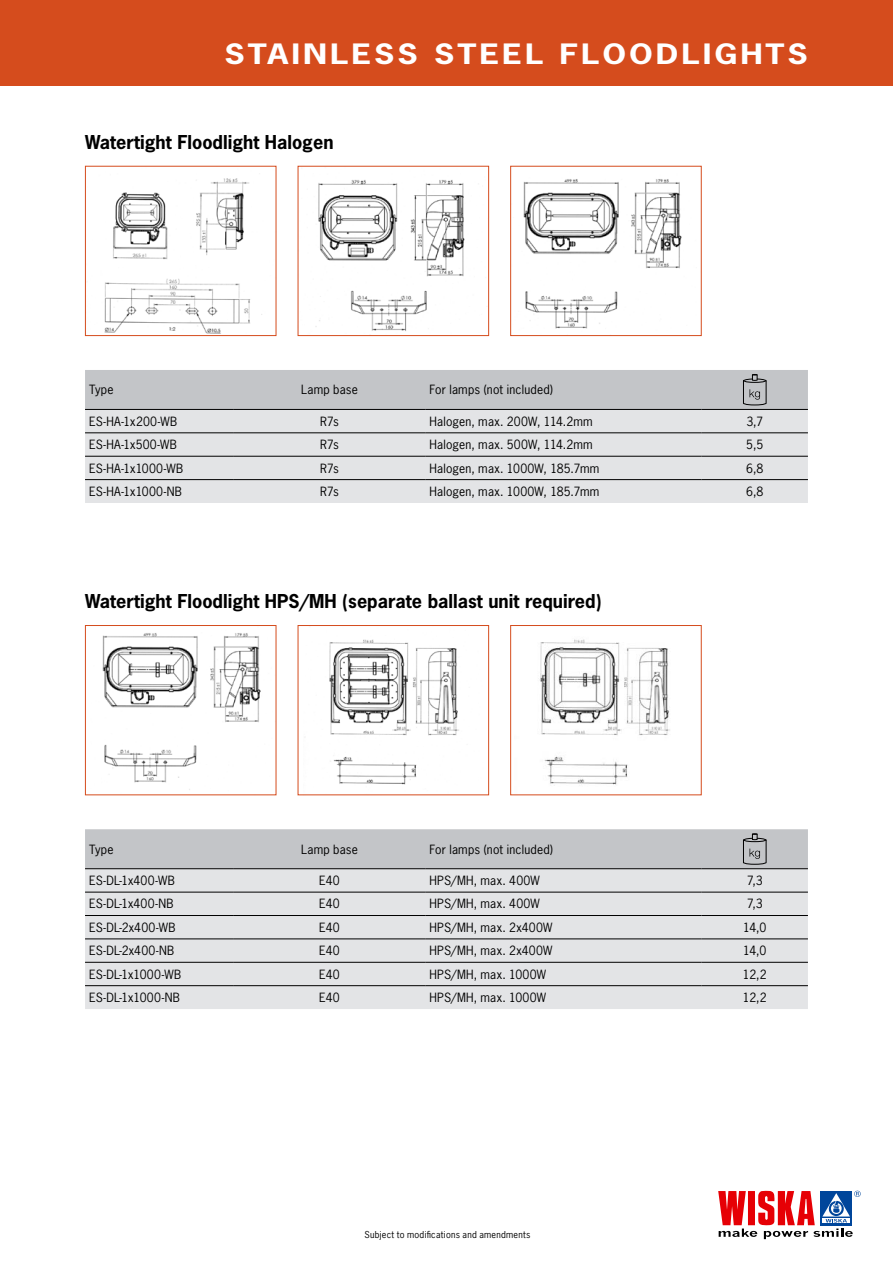
<style>
.page{position:relative;width:893px;height:1263px;background:#fff}
.page>*{position:absolute;margin:0;border:0;box-sizing:border-box;transform-origin:0 0}
.t1{font:700 26.4px "News Gothic Std";letter-spacing:.09em;color:#fff;scale:1.25 1}
.t2{font:700 18px "News Gothic Std";color:#000}
.t3{font:12px "News Gothic Std";letter-spacing:.015em;color:#000}
.t4{font:12px "News Gothic Std";letter-spacing:-.005em;color:#000}
.t5{font:9px "News Gothic Std";letter-spacing:.03em;color:#000}
</style>
<div class="page">
<div style="left:0;top:0;width:893px;height:85px;background:#d54c1d"></div>
<svg style="left:718px;top:1191px;width:143px;height:48px"></svg>
<div style="left:85px;top:410px;width:723px;height:93px;background:#e3e4e6"></div>
<hr style="left:85px;top:409px;width:149px;height:1px;background:#000">
<hr style="left:234px;top:409px;width:191px;height:1px;background:#000">
<hr style="left:425px;top:409px;width:277px;height:1px;background:#000">
<hr style="left:702px;top:409px;width:106px;height:1px;background:#000">
<hr style="left:85px;top:433px;width:149px;height:1px;background:#000">
<hr style="left:234px;top:433px;width:191px;height:1px;background:#000">
<hr style="left:425px;top:433px;width:277px;height:1px;background:#000">
<hr style="left:702px;top:433px;width:106px;height:1px;background:#000">
<hr style="left:85px;top:456px;width:149px;height:1px;background:#000">
<hr style="left:234px;top:456px;width:191px;height:1px;background:#000">
<hr style="left:425px;top:456px;width:277px;height:1px;background:#000">
<hr style="left:702px;top:456px;width:106px;height:1px;background:#000">
<hr style="left:85px;top:479px;width:149px;height:1px;background:#000">
<hr style="left:234px;top:479px;width:191px;height:1px;background:#000">
<hr style="left:425px;top:479px;width:277px;height:1px;background:#000">
<hr style="left:702px;top:479px;width:106px;height:1px;background:#000">
<div style="left:85px;top:370px;width:723px;height:39px;background:#c3c5c8"></div>
<div style="left:85px;top:869px;width:723px;height:140px;background:#e3e4e6"></div>
<hr style="left:85px;top:892px;width:149px;height:1px;background:#000">
<hr style="left:234px;top:892px;width:191px;height:1px;background:#000">
<hr style="left:425px;top:892px;width:277px;height:1px;background:#000">
<hr style="left:702px;top:892px;width:106px;height:1px;background:#000">
<hr style="left:85px;top:915px;width:149px;height:1px;background:#000">
<hr style="left:234px;top:915px;width:191px;height:1px;background:#000">
<hr style="left:425px;top:915px;width:277px;height:1px;background:#000">
<hr style="left:702px;top:915px;width:106px;height:1px;background:#000">
<hr style="left:85px;top:939px;width:149px;height:1px;background:#000">
<hr style="left:234px;top:939px;width:191px;height:1px;background:#000">
<hr style="left:425px;top:939px;width:277px;height:1px;background:#000">
<hr style="left:702px;top:939px;width:106px;height:1px;background:#000">
<hr style="left:85px;top:962px;width:149px;height:1px;background:#000">
<hr style="left:234px;top:962px;width:191px;height:1px;background:#000">
<hr style="left:425px;top:962px;width:277px;height:1px;background:#000">
<hr style="left:702px;top:962px;width:106px;height:1px;background:#000">
<hr style="left:85px;top:985px;width:149px;height:1px;background:#000">
<hr style="left:234px;top:985px;width:191px;height:1px;background:#000">
<hr style="left:425px;top:985px;width:277px;height:1px;background:#000">
<hr style="left:702px;top:985px;width:106px;height:1px;background:#000">
<div style="left:85px;top:829px;width:723px;height:40px;background:#c3c5c8"></div>
<img style="left:104px;top:178px;width:158px;height:156px">
<div style="left:85px;top:166px;width:191px;height:170px;border:1px solid #d54c1d"></div>
<img style="left:315px;top:180px;width:150px;height:151px">
<div style="left:298px;top:166px;width:191px;height:170px;border:1px solid #d54c1d"></div>
<img style="left:523px;top:179px;width:159px;height:150px">
<div style="left:510px;top:166px;width:192px;height:170px;border:1px solid #d54c1d"></div>
<img style="left:102px;top:633px;width:159px;height:157px">
<div style="left:85px;top:625px;width:191px;height:170px;border:1px solid #d54c1d"></div>
<img style="left:329px;top:639px;width:130px;height:146px">
<div style="left:298px;top:625px;width:191px;height:170px;border:1px solid #d54c1d"></div>
<img style="left:540px;top:639px;width:130px;height:146px">
<div style="left:510px;top:625px;width:192px;height:170px;border:1px solid #d54c1d"></div>
<h1 class="t1" style="left:224px;top:36px;width:138px">Stainless</h1>
<h1 class="t1" style="left:434px;top:36px;width:297px">Steel Floodlights</h1>
<h2 class="t2" style="left:85px;top:130px;width:250px">Watertight Floodlight Halogen</h2>
<p class="t3" style="left:89px;top:382px;width:26px">Type</p>
<p class="t3" style="left:301px;top:382px;width:58px">Lamp base</p>
<p class="t3" style="left:429px;top:382px;width:125px">For lamps (not included)</p>
<p class="t3" style="left:89px;top:414px;width:89px">ES-HA-1x200-WB</p>
<p class="t3" style="left:320px;top:414px;width:20px">R7s</p>
<p class="t3" style="left:429px;top:414px;width:165px">Halogen, max. 200W, 114.2mm</p>
<p class="t3" style="left:746px;top:414px;width:18px">3,7</p>
<p class="t3" style="left:89px;top:437px;width:89px">ES-HA-1x500-WB</p>
<p class="t3" style="left:320px;top:437px;width:20px">R7s</p>
<p class="t3" style="left:429px;top:437px;width:165px">Halogen, max. 500W, 114.2mm</p>
<p class="t3" style="left:746px;top:437px;width:19px">5,5</p>
<p class="t3" style="left:89px;top:460px;width:96px">ES-HA-1x1000-WB</p>
<p class="t3" style="left:320px;top:460px;width:20px">R7s</p>
<p class="t3" style="left:429px;top:460px;width:171px">Halogen, max. 1000W, 185.7mm</p>
<p class="t3" style="left:746px;top:460px;width:19px">6,8</p>
<p class="t4" style="left:89px;top:484px;width:94px">ES-HA-1x1000-NB</p>
<p class="t3" style="left:320px;top:484px;width:20px">R7s</p>
<p class="t3" style="left:429px;top:484px;width:171px">Halogen, max. 1000W, 185.7mm</p>
<p class="t3" style="left:746px;top:484px;width:19px">6,8</p>
<h2 class="t2" style="left:85px;top:589px;width:518px">Watertight Floodlight HPS/MH (separate ballast unit required)</h2>
<p class="t3" style="left:89px;top:841px;width:26px">Type</p>
<p class="t3" style="left:301px;top:841px;width:58px">Lamp base</p>
<p class="t3" style="left:429px;top:841px;width:125px">For lamps (not included)</p>
<p class="t3" style="left:89px;top:873px;width:87px">ES-DL-1x400-WB</p>
<p class="t3" style="left:319px;top:873px;width:22px">E40</p>
<p class="t3" style="left:429px;top:873px;width:112px">HPS/MH, max. 400W</p>
<p class="t3" style="left:747px;top:873px;width:18px">7,3</p>
<p class="t3" style="left:89px;top:896px;width:86px">ES-DL-1x400-NB</p>
<p class="t3" style="left:319px;top:896px;width:22px">E40</p>
<p class="t3" style="left:429px;top:896px;width:112px">HPS/MH, max. 400W</p>
<p class="t3" style="left:747px;top:896px;width:18px">7,3</p>
<p class="t3" style="left:89px;top:920px;width:88px">ES-DL-2x400-WB</p>
<p class="t3" style="left:319px;top:920px;width:22px">E40</p>
<p class="t3" style="left:429px;top:920px;width:125px">HPS/MH, max. 2x400W</p>
<p class="t3" style="left:743px;top:920px;width:25px">14,0</p>
<p class="t3" style="left:89px;top:943px;width:87px">ES-DL-2x400-NB</p>
<p class="t3" style="left:319px;top:943px;width:22px">E40</p>
<p class="t3" style="left:429px;top:943px;width:125px">HPS/MH, max. 2x400W</p>
<p class="t3" style="left:743px;top:943px;width:25px">14,0</p>
<p class="t3" style="left:89px;top:966px;width:93px">ES-DL-1x1000-WB</p>
<p class="t3" style="left:319px;top:966px;width:22px">E40</p>
<p class="t3" style="left:429px;top:966px;width:118px">HPS/MH, max. 1000W</p>
<p class="t3" style="left:743px;top:966px;width:25px">12,2</p>
<p class="t4" style="left:89px;top:990px;width:92px">ES-DL-1x1000-NB</p>
<p class="t3" style="left:319px;top:990px;width:22px">E40</p>
<p class="t3" style="left:429px;top:990px;width:118px">HPS/MH, max. 1000W</p>
<p class="t3" style="left:743px;top:990px;width:25px">12,2</p>
<p class="t5" style="left:364px;top:1228px;width:168px">Subject to modifications and amendments</p>
</div>
